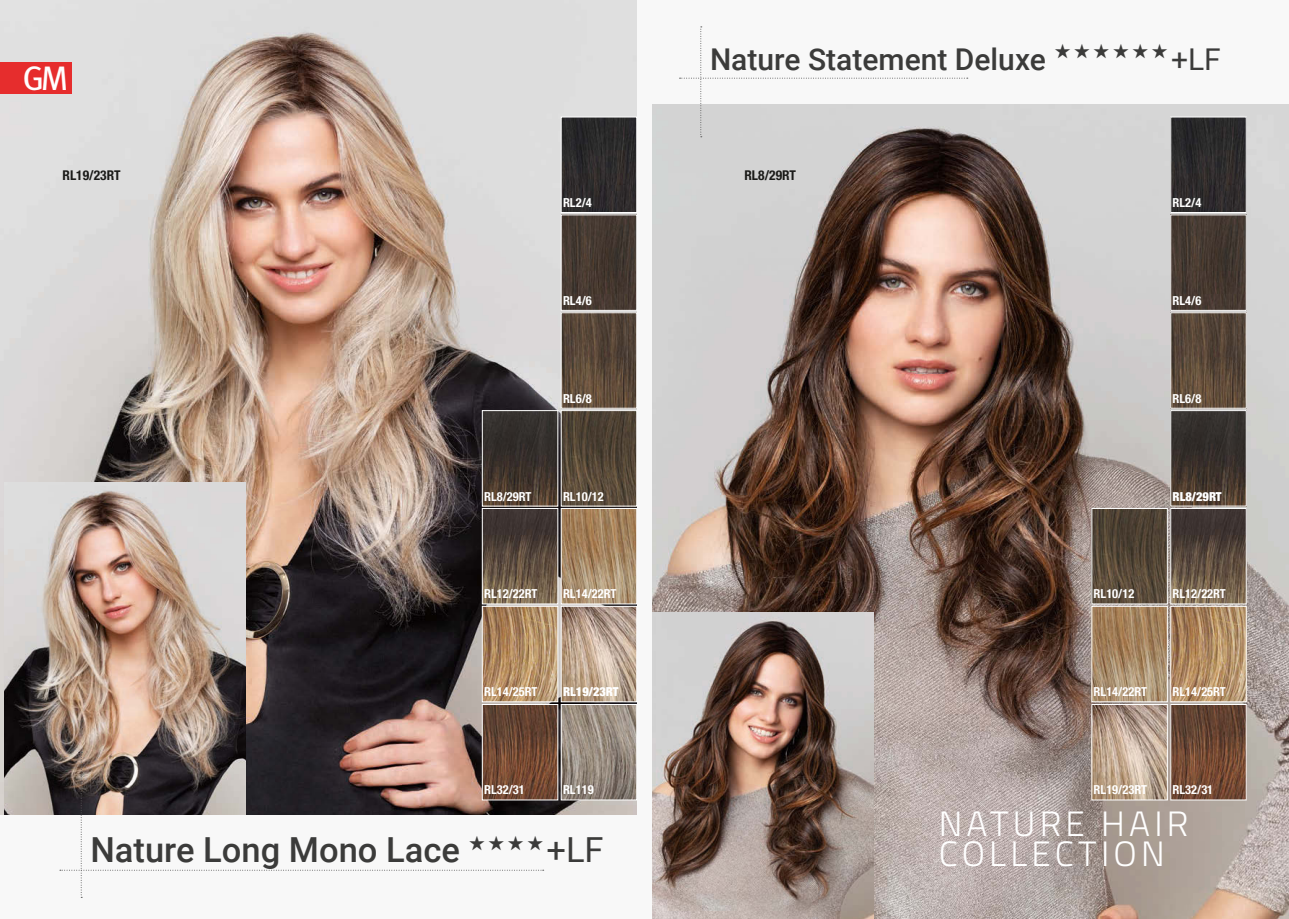
<style>
.page{position:relative;width:1289px;height:919px;background:#fff}
.page>*{position:absolute;margin:0;border:0;box-sizing:border-box;transform-origin:0 0}
.t1{font:300 35.25px "Titillium Web";letter-spacing:.12em;color:#fff}
.t2{font:500 34.5px "Roboto";color:#3b3b3a}
.t3{font:34.05px "Meta Plus Book Caps";color:#fff}
.t4{font:500 30px "Roboto";color:#3b3b3a}
.t5{font:700 condensed 13.5px "Helvetica Neue LT Pro";color:#1a1a18}
.t6{font:700 condensed 12.45px "Helvetica Neue LT Pro";color:#fff}
.t7{font:900 condensed 12.45px "Helvetica Neue LT Pro";color:#fff}
.s1{font-weight:400}
</style>
<div class="page">
<div style="left:0;top:0;width:1288px;height:918px;background:#f8f8f8"></div>
<img style="left:0;top:0;width:637px;height:814px">
<img style="left:652px;top:105px;width:636px;height:813px">
<div style="left:0;top:62px;width:71px;height:32px;background:#e62d2d"></div>
<img style="left:4px;top:482px;width:242px;height:332px">
<img style="left:652px;top:613px;width:221px;height:305px">
<svg style="left:679px;top:27px;width:288px;height:110px"></svg>
<svg style="left:60px;top:752px;width:483px;height:145px"></svg>
<img style="left:563px;top:119px;width:72px;height:92px">
<div style="left:561px;top:117px;width:76px;height:96px;border:1px solid #fff"></div>
<img style="left:1172px;top:119px;width:72px;height:92px">
<div style="left:1170px;top:117px;width:76px;height:96px;border:1px solid #fff"></div>
<img style="left:563px;top:217px;width:72px;height:91px">
<div style="left:561px;top:215px;width:76px;height:95px;border:1px solid #fff"></div>
<img style="left:1172px;top:217px;width:72px;height:91px">
<img style="left:484px;top:412px;width:72px;height:92px">
<div style="left:482px;top:410px;width:76px;height:96px;border:1px solid #fff"></div>
<img style="left:484px;top:608px;width:72px;height:92px">
<div style="left:482px;top:606px;width:76px;height:96px;border:1px solid #fff"></div>
<img style="left:1172px;top:608px;width:72px;height:92px">
<div style="left:1170px;top:606px;width:76px;height:96px;border:1px solid #fff"></div>
<img style="left:563px;top:510px;width:72px;height:92px">
<div style="left:561px;top:508px;width:76px;height:96px;border:1px solid #fff"></div>
<img style="left:1093px;top:608px;width:72px;height:92px">
<div style="left:1091px;top:606px;width:76px;height:96px;border:1px solid #fff"></div>
<img style="left:563px;top:314px;width:72px;height:92px">
<div style="left:561px;top:312px;width:76px;height:96px;border:1px solid #fff"></div>
<img style="left:1172px;top:314px;width:72px;height:92px">
<div style="left:1170px;top:312px;width:76px;height:96px;border:1px solid #fff"></div>
<img style="left:563px;top:412px;width:72px;height:92px">
<div style="left:561px;top:410px;width:76px;height:96px;border:1px solid #fff"></div>
<img style="left:1093px;top:510px;width:72px;height:92px">
<img style="left:484px;top:510px;width:72px;height:92px">
<div style="left:482px;top:508px;width:76px;height:96px;border:1px solid #fff"></div>
<img style="left:1172px;top:510px;width:72px;height:92px">
<div style="left:1170px;top:508px;width:76px;height:96px;border:1px solid #fff"></div>
<img style="left:484px;top:706px;width:72px;height:92px">
<div style="left:482px;top:704px;width:76px;height:96px;border:1px solid #fff"></div>
<img style="left:1172px;top:706px;width:72px;height:92px">
<div style="left:1170px;top:704px;width:76px;height:96px;border:1px solid #fff"></div>
<img style="left:563px;top:706px;width:72px;height:92px">
<div style="left:561px;top:704px;width:76px;height:96px;border:1px solid #fff"></div>
<img style="left:1172px;top:412px;width:72px;height:92px">
<div style="left:1170px;top:410px;width:76px;height:96px;border:1px solid #fff"></div>
<img style="left:563px;top:608px;width:72px;height:92px">
<div style="left:561px;top:606px;width:76px;height:96px;border:1px solid #fff"></div>
<img style="left:1093px;top:706px;width:72px;height:92px">
<div style="left:1091px;top:704px;width:76px;height:96px;border:1px solid #fff"></div>
<h3 class="t3" style="left:23px;top:58px;width:47px">GM</h3>
<h3 class="t4" style="left:710px;top:38px;width:512px">Nature Statement Deluxe ★★★★★★ <span class="s1">+LF</span></h3>
<p class="t5" style="left:63px;top:167px;width:59px">RL19/23RT</p>
<p class="t5" style="left:744px;top:167px;width:53px">RL8/29RT</p>
<p class="t6" style="left:563px;top:195px;width:30px">RL2/4</p>
<p class="t6" style="left:1172px;top:195px;width:30px">RL2/4</p>
<p class="t6" style="left:563px;top:293px;width:30px">RL4/6</p>
<p class="t6" style="left:1172px;top:293px;width:30px">RL4/6</p>
<p class="t6" style="left:563px;top:391px;width:30px">RL6/8</p>
<p class="t6" style="left:1172px;top:391px;width:30px">RL6/8</p>
<p class="t6" style="left:484px;top:488px;width:49px">RL8/29RT</p>
<p class="t6" style="left:563px;top:488px;width:42px">RL10/12</p>
<p class="t7" style="left:1172px;top:488px;width:51px">RL8/29RT</p>
<p class="t6" style="left:484px;top:586px;width:55px">RL12/22RT</p>
<p class="t6" style="left:1093px;top:586px;width:42px">RL10/12</p>
<p class="t6" style="left:1172px;top:586px;width:55px">RL12/22RT</p>
<p class="t6" style="left:563px;top:586px;width:55px">RL14/22RT</p>
<p class="t6" style="left:484px;top:684px;width:55px">RL14/25RT</p>
<p class="t6" style="left:1172px;top:684px;width:55px">RL14/25RT</p>
<p class="t7" style="left:563px;top:684px;width:57px">RL19/23RT</p>
<p class="t6" style="left:1093px;top:684px;width:55px">RL14/22RT</p>
<p class="t6" style="left:484px;top:782px;width:42px">RL32/31</p>
<p class="t6" style="left:563px;top:782px;width:32px">RL119</p>
<p class="t6" style="left:1172px;top:782px;width:42px">RL32/31</p>
<p class="t6" style="left:1093px;top:782px;width:55px">RL19/23RT</p>
<h1 class="t1" style="left:938px;top:797px;width:251px">NATURE HAIR</h1>
<h2 class="t2" style="left:90px;top:825px;width:515px">Nature Long Mono Lace ★★★★ <span class="s1">+LF</span></h2>
<h1 class="t1" style="left:938px;top:828px;width:227px">COLLECTION</h1>
</div>
